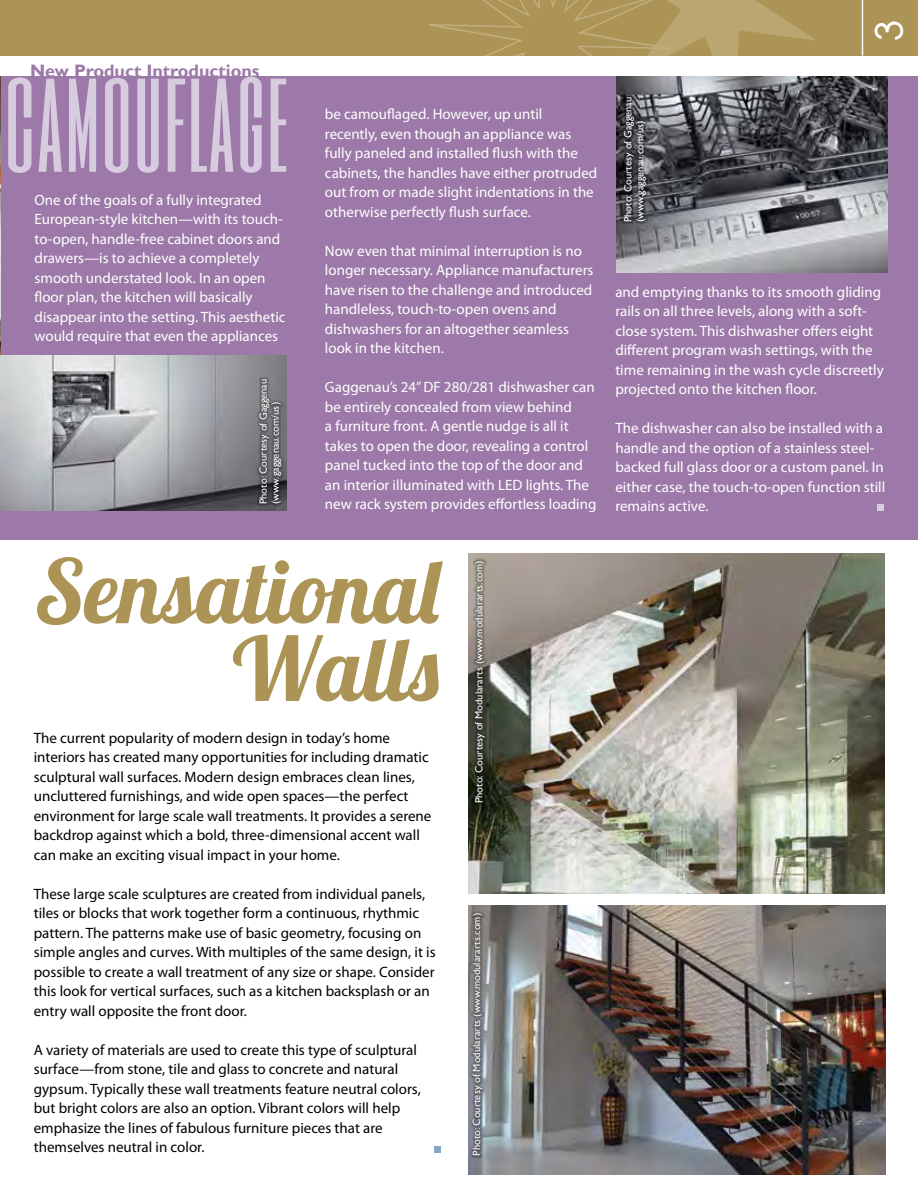
<style>
.page{position:relative;width:918px;height:1188px;background:#fff}
.page>*{position:absolute;margin:0;border:0;box-sizing:border-box;transform-origin:0 0}
.t1{font:124.2px "Six Caps";letter-spacing:.01em;color:#d7ccdf}
.t2{font:88.35px/77.7px "Lobster 1.4";color:#ab9456;text-align:right}
.t3{font:37.5px "Century Gothic";color:#fff}
.t4{font:700 18px "Gill Sans";color:#9c79a8}
.t5{font:15px/19.5px "Myriad Pro";color:#fff}
.t6{font:15px/19.5px "Myriad Pro";color:#000}
.t7{font:10.5px/12px "Gill Sans";color:#fff}
</style>
<div class="page">
<div style="left:0;top:0;width:918px;height:56px;background:#ab9456"></div>
<hr style="left:862px;top:0;width:1px;height:56px;background:#fff">
<img style="left:673px;top:0;width:144px;height:56px">
<img style="left:428px;top:0;width:245px;height:56px">
<div style="left:0;top:77px;width:918px;height:463px;background:#9c79a8"></div>
<div style="left:877px;top:504px;width:7px;height:6px;background:#d7ccdf"></div>
<div style="left:434px;top:1146px;width:7px;height:7px;background:#82a7c7"></div>
<img style="left:0;top:77px;width:1px;height:374px">
<img style="left:469px;top:554px;width:416px;height:340px">
<img style="left:469px;top:906px;width:416px;height:269px">
<img style="left:1px;top:356px;width:286px;height:154px">
<img style="left:617px;top:77px;width:271px;height:195px">
<div style="left:257px;top:377px;width:27px;height:129px;background:#000;opacity:.75"></div>
<div style="left:622px;top:95px;width:26px;height:129px;background:#000;opacity:.75"></div>
<div style="left:470px;top:911px;width:15px;height:247px;background:#000;opacity:.75"></div>
<div style="left:473px;top:558px;width:14px;height:247px;background:#000;opacity:.75"></div>
<p class="t4" style="left:30px;top:60px;width:231px">New Product Introductions</p>
<h1 class="t1" style="left:4px;top:33px;width:285px">CAMOUFLAGE</h1>
<p class="t5" style="left:35px;top:190px;width:253px">One of the goals of a fully integrated European-style kitchen—with its touch&shy;to-open, handle-free cabinet doors and drawers—is to achieve a completely smooth understated look. In an open floor plan, the kitchen will basically disappear into the setting. This aesthetic would require that even the appliances</p>
<p class="t7" style="left:257px;top:504px;width:127px;rotate:-90deg">Photo: Courtesy of Gaggenau (www.gaggenau.com/us)</p>
<p class="t5" style="left:325px;top:104px;width:274px">be camouflaged. However, up until recently, even though an appliance was fully paneled and installed flush with the cabinets, the handles have either protruded out from or made slight indentations in the otherwise perfectly flush surface.</p>
<p class="t5" style="left:325px;top:241px;width:270px">Now even that minimal interruption is no longer necessary. Appliance manufacturers have risen to the challenge and introduced handleless, touch-to-open ovens and dishwashers for an altogether seamless look in the kitchen.</p>
<p class="t5" style="left:325px;top:377px;width:273px">Gaggenau’s 24” DF 280/281 dishwasher can be entirely concealed from view behind<br>a furniture front. A gentle nudge is all it takes to open the door, revealing a control panel tucked into the top of the door and an interior illuminated with LED lights. The new rack system provides effortless loading</p>
<h2 class="t2" style="left:35px;top:551px;width:406px">Sensational<br>Walls</h2>
<p class="t6" style="left:34px;top:728px;width:399px">The current popularity of modern design in today’s home interiors has created many opportunities for including dramatic sculptural wall surfaces. Modern design embraces clean lines, uncluttered furnishings, and wide open spaces—the perfect environment for large scale wall treatments. It provides a serene backdrop against which a bold, three-dimensional accent wall can make an exciting visual impact in your home.</p>
<p class="t6" style="left:34px;top:884px;width:403px">These large scale sculptures are created from individual panels, tiles or blocks that work together form a continuous, rhythmic pattern. The patterns make use of basic geometry, focusing on simple angles and curves. With multiples of the same design, it is possible to create a wall treatment of any size or shape. Consider this look for vertical surfaces, such as a kitchen backsplash or an entry wall opposite the front door.</p>
<p class="t6" style="left:34px;top:1040px;width:389px">A variety of materials are used to create this type of sculptural surface—from stone, tile and glass to concrete and natural gypsum. Typically these wall treatments feature neutral colors, but bright colors are also an option. Vibrant colors will help emphasize the lines of fabulous furniture pieces that are themselves neutral in color.</p>
<p class="t7" style="left:473px;top:803px;width:244px;rotate:-90deg">Photo: Courtesy of Modulararts (www.modulararts.com)</p>
<p class="t7" style="left:470px;top:1156px;width:244px;rotate:-90deg">Photo: Courtesy of Modulararts (www.modulararts.com)</p>
<p class="t7" style="left:622px;top:222px;width:127px;rotate:-90deg">Photo: Courtesy of Gaggenau (www.gaggenau.com/us)</p>
<h3 class="t3" style="left:866px;top:40px;width:22px;rotate:-90deg">3</h3>
<p class="t5" style="left:615px;top:282px;width:270px">and emptying thanks to its smooth gliding rails on all three levels, along with a soft&shy;close system. This dishwasher offers eight different program wash settings, with the time remaining in the wash cycle discreetly projected onto the kitchen floor.</p>
<p class="t5" style="left:615px;top:418px;width:272px">The dishwasher can also be installed with a handle and the option of a stainless steel&shy;backed full glass door or a custom panel. In either case, the touch-to-open function still remains active.</p>
</div>
